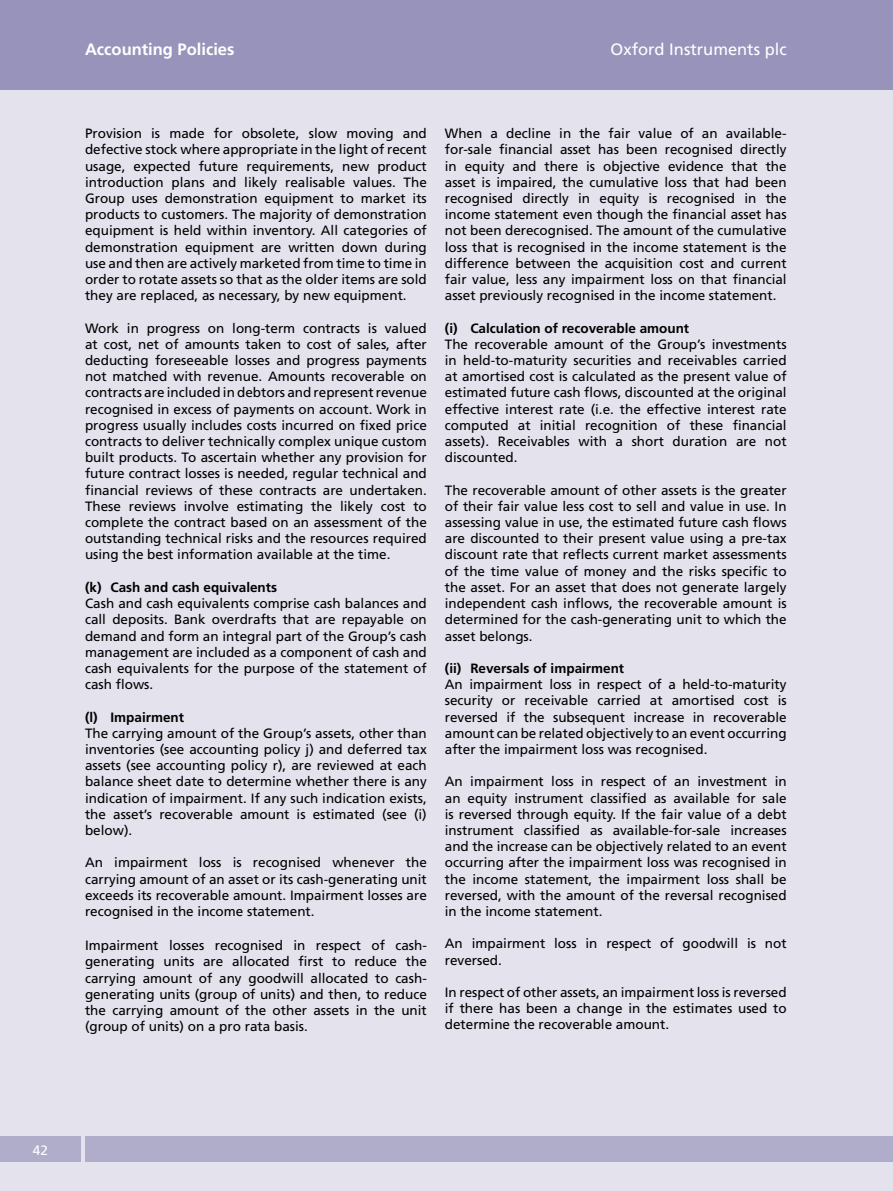
<style>
.page{position:relative;width:893px;height:1191px;background:#e3e2ed}
.page>*{position:absolute;margin:0;border:0;box-sizing:border-box;transform-origin:0 0}
.t1{font:16.5px "Frutiger";color:#fff}
.t2{font:700 16.5px "Frutiger";color:#fff}
.t3{font:13.5px/16.2px "Frutiger";color:#000;text-align:justify}
.t4{font:700 13.5px "Frutiger";color:#000}
.t5{font:13.5px "Frutiger";color:#fff}
</style>
<div class="page">
<div style="left:0;top:0;width:893px;height:89px;background:#9893bb"></div>
<div style="left:85px;top:1136px;width:808px;height:26px;background:#b0adcb"></div>
<div style="left:0;top:1136px;width:81px;height:26px;background:#b0adcb"></div>
<p class="t2" style="left:85px;top:40px;width:151px">Accounting Policies</p>
<p class="t1" style="left:611px;top:40px;width:178px">Oxford Instruments plc</p>
<p class="t3" style="left:85px;top:125px;width:343px">Provision is made for obsolete, slow moving and defective stock where appropriate in the light of recent usage, expected future requirements, new product introduction plans and likely realisable values. The Group uses demonstration equipment to market its products to customers. The majority of demonstration equipment is held within inventory. All categories of demonstration equipment are written down during use and then are actively marketed from time to time in order to rotate assets so that as the older items are sold they are replaced, as necessary, by new equipment.</p>
<p class="t3" style="left:85px;top:320px;width:343px">Work in progress on long-term contracts is valued at cost, net of amounts taken to cost of sales, after deducting foreseeable losses and progress payments not matched with revenue. Amounts recoverable on contracts are included in debtors and represent revenue recognised in excess of payments on account. Work in progress usually includes costs incurred on fixed price contracts to deliver technically complex unique custom built products. To ascertain whether any provision for future contract losses is needed, regular technical and financial reviews of these contracts are undertaken.<br>These reviews involve estimating the likely cost to complete the contract based on an assessment of the outstanding technical risks and the resources required using the best information available at the time.</p>
<p class="t4" style="left:85px;top:579px;width:194px">(k) Cash and cash equivalents</p>
<p class="t3" style="left:85px;top:595px;width:343px">Cash and cash equivalents comprise cash balances and call deposits. Bank overdrafts that are repayable on demand and form an integral part of the Group’s cash management are included as a component of cash and cash equivalents for the purpose of the statement of cash flows.</p>
<p class="t4" style="left:85px;top:709px;width:101px">(l) Impairment</p>
<p class="t3" style="left:85px;top:725px;width:343px">The carrying amount of the Group’s assets, other than inventories (see accounting policy j) and deferred tax assets (see accounting policy r), are reviewed at each balance sheet date to determine whether there is any indication of impairment. If any such indication exists, the asset’s recoverable amount is estimated (see (i) below).</p>
<p class="t3" style="left:85px;top:854px;width:343px">An impairment loss is recognised whenever the carrying amount of an asset or its cash-generating unit exceeds its recoverable amount. Impairment losses are recognised in the income statement.</p>
<p class="t3" style="left:85px;top:937px;width:343px">Impairment losses recognised in respect of cash&shy;generating units are allocated first to reduce the carrying amount of any goodwill allocated to cash&shy;generating units (group of units) and then, to reduce the carrying amount of the other assets in the unit (group of units) on a pro rata basis.</p>
<p class="t3" style="left:445px;top:125px;width:343px">When a decline in the fair value of an available&shy;for-sale financial asset has been recognised directly in equity and there is objective evidence that the asset is impaired, the cumulative loss that had been recognised directly in equity is recognised in the income statement even though the financial asset has not been derecognised. The amount of the cumulative loss that is recognised in the income statement is the difference between the acquisition cost and current fair value, less any impairment loss on that financial asset previously recognised in the income statement.</p>
<p class="t4" style="left:445px;top:320px;width:246px">(i) Calculation of recoverable amount</p>
<p class="t3" style="left:445px;top:336px;width:343px">The recoverable amount of the Group’s investments in held-to-maturity securities and receivables carried at amortised cost is calculated as the present value of estimated future cash flows, discounted at the original effective interest rate (i.e. the effective interest rate computed at initial recognition of these financial assets). Receivables with a short duration are not discounted.</p>
<p class="t3" style="left:445px;top:482px;width:343px">The recoverable amount of other assets is the greater of their fair value less cost to sell and value in use. In assessing value in use, the estimated future cash flows are discounted to their present value using a pre-tax discount rate that reflects current market assessments of the time value of money and the risks specific to the asset. For an asset that does not generate largely independent cash inflows, the recoverable amount is determined for the cash-generating unit to which the asset belongs.</p>
<p class="t4" style="left:445px;top:660px;width:181px">(ii) Reversals of impairment</p>
<p class="t3" style="left:445px;top:676px;width:343px">An impairment loss in respect of a held-to-maturity security or receivable carried at amortised cost is reversed if the subsequent increase in recoverable amount can be related objectively to an event occurring after the impairment loss was recognised.</p>
<p class="t3" style="left:445px;top:773px;width:343px">An impairment loss in respect of an investment in an equity instrument classified as available for sale is reversed through equity. If the fair value of a debt instrument classified as available-for-sale increases and the increase can be objectively related to an event occurring after the impairment loss was recognised in the income statement, the impairment loss shall be reversed, with the amount of the reversal recognised in the income statement.</p>
<p class="t3" style="left:445px;top:935px;width:343px">An impairment loss in respect of goodwill is not reversed.</p>
<p class="t3" style="left:445px;top:984px;width:343px">In respect of other assets, an impairment loss is reversed if there has been a change in the estimates used to determine the recoverable amount.</p>
<p class="t5" style="left:33px;top:1142px;width:17px">42</p>
</div>
